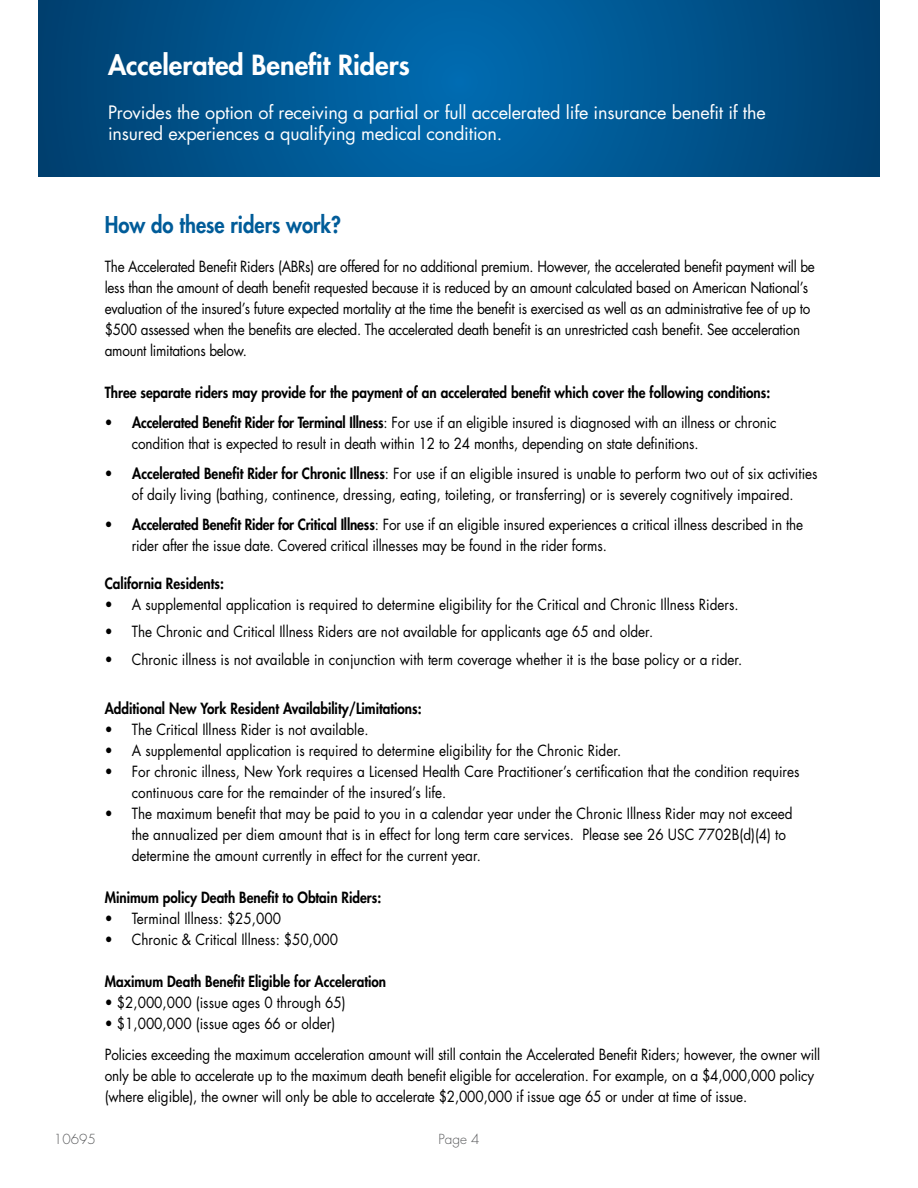
<style>
.page{position:relative;width:918px;height:1188px;background:#fff}
.page>*{position:absolute;margin:0;border:0;box-sizing:border-box;transform-origin:0 0}
.t1{font:800 27px "Futura";color:#fff}
.t2{font:800 22.5px "Futura";color:#005c99;scale:.9 1}
.t3{font:18px/21.6px "Futura";letter-spacing:-.01em;color:#fff}
.t4{font:15px/21px "Futura";color:#000;scale:.9 1}
.t5{font:15px/21px "Futura";letter-spacing:-.02em;color:#000;scale:.9 1}
.t6{font:800 15px "Futura";color:#000;scale:.9 1}
.t7{font:300 13.5px "Futura";color:#58595b}
.s1{font-weight:800}
</style>
<div class="page">
<svg style="left:39px;top:0;width:840px;height:176px;background:#00558f"></svg>
<h1 class="t1" style="left:108px;top:48px;width:303px">Accelerated Benefit Riders</h1>
<p class="t3" style="left:108px;top:101px;width:659px">Provides the option of receiving a partial or full accelerated life insurance benefit if the insured experiences a qualifying medical condition.</p>
<h2 class="t2" style="left:105px;top:210px;width:264px">How do these riders work?</h2>
<p class="t5" style="left:105px;top:256px;width:791px">The Accelerated Benefit Riders (ABRs) are offered for no additional premium. However, the accelerated benefit payment will be less than the amount of death benefit requested because it is reduced by an amount calculated based on American National’s evaluation of the insured’s future expected mortality at the time the benefit is exercised as well as an administrative fee of up to $500 assessed when the benefits are elected. The accelerated death benefit is an unrestricted cash benefit. See acceleration amount limitations below.</p>
<p class="t6" style="left:105px;top:383px;width:741px">Three separate riders may provide for the payment of an accelerated benefit which cover the following conditions:</p>
<p class="t4" style="left:132px;top:412px;width:718px;text-indent:-27px"><span class="s1">• Accelerated Benefit Rider for Terminal Illness</span>: For use if an eligible insured is diagnosed with an illness or chronic condition that is expected to result in death within 12 to 24 months, depending on state definitions.</p>
<p class="t4" style="left:105px;top:463px;width:794px;text-align:center"><span class="s1">• Accelerated Benefit Rider for Chronic Illness</span>: For use if an eligible insured is unable to perform two out of six activities of daily living (bathing, continence, dressing, eating, toileting, or transferring) or is severely cognitively impaired.</p>
<p class="t4" style="left:132px;top:514px;width:748px;text-indent:-27px"><span class="s1">• Accelerated Benefit Rider for Critical Illness</span>: For use if an eligible insured experiences a critical illness described in the rider after the issue date. Covered critical illnesses may be found in the rider forms.</p>
<p class="t6" style="left:105px;top:573px;width:134px">California Residents:</p>
<p class="t4" style="left:105px;top:594px;width:706px">• A supplemental application is required to determine eligibility for the Critical and Chronic Illness Riders.</p>
<p class="t4" style="left:105px;top:621px;width:611px">• The Chronic and Critical Illness Riders are not available for applicants age 65 and older.</p>
<p class="t4" style="left:105px;top:649px;width:710px">• Chronic illness is not available in conjunction with term coverage whether it is the base policy or a rider.</p>
<p class="t6" style="left:105px;top:699px;width:354px">Additional New York Resident Availability/Limitations:</p>
<p class="t4" style="left:105px;top:719px;width:295px">• The Critical Illness Rider is not available.</p>
<p class="t4" style="left:105px;top:740px;width:575px">• A supplemental application is required to determine eligibility for the Chronic Rider.</p>
<p class="t4" style="left:132px;top:761px;width:744px;text-indent:-27px">• For chronic illness, New York requires a Licensed Health Care Practitioner’s certification that the condition requires continuous care for the remainder of the insured’s life.</p>
<p class="t4" style="left:132px;top:803px;width:736px;text-indent:-27px">• The maximum benefit that may be paid to you in a calendar year under the Chronic Illness Rider may not exceed the annualized per diem amount that is in effect for long term care services. Please see 26 USC 7702B(d)(4) to determine the amount currently in effect for the current year.</p>
<p class="t6" style="left:105px;top:888px;width:309px">Minimum policy Death Benefit to Obtain Riders:</p>
<p class="t4" style="left:105px;top:908px;width:197px">• Terminal Illness: $25,000</p>
<p class="t4" style="left:105px;top:929px;width:261px">• Chronic &amp; Critical Illness: $50,000</p>
<p class="t6" style="left:105px;top:972px;width:314px">Maximum Death Benefit Eligible for Acceleration</p>
<p class="t4" style="left:105px;top:992px;width:269px">• $2,000,000 (issue ages 0 through 65)</p>
<p class="t4" style="left:105px;top:1008px;width:797px;line-height:31.5px">• $1,000,000 (issue ages 66 or older)<br>Policies exceeding the maximum acceleration amount will still contain the Accelerated Benefit Riders; however, the owner will</p>
<p class="t4" style="left:105px;top:1065px;width:790px">only be able to accelerate up to the maximum death benefit eligible for acceleration. For example, on a $4,000,000 policy (where eligible), the owner will only be able to accelerate $2,000,000 if issue age 65 or under at time of issue.</p>
<p class="t7" style="left:54px;top:1131px;width:43px">10695</p>
<p class="t7" style="left:438px;top:1131px;width:43px">Page 4</p>
</div>
